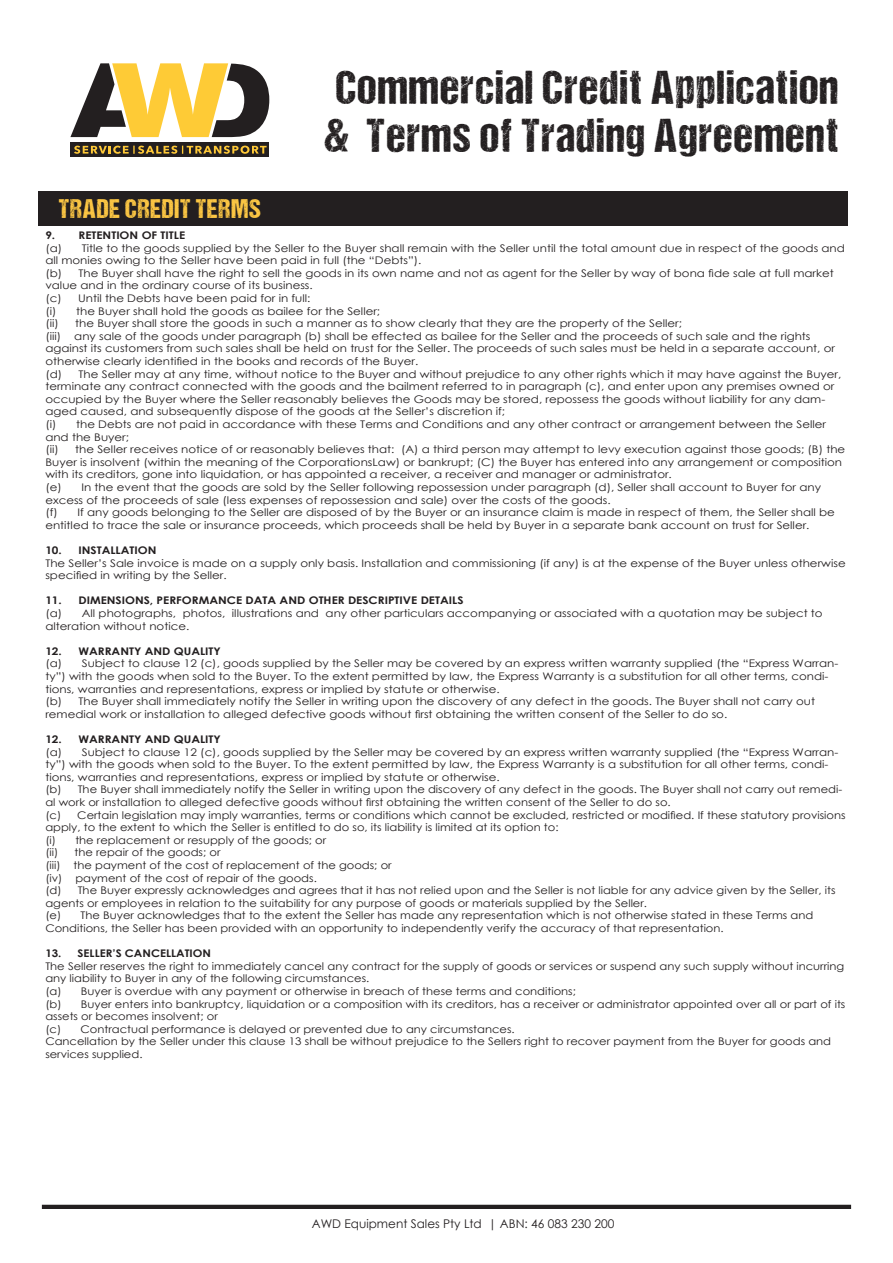
<style>
.page{position:relative;width:893px;height:1263px;background:#fff}
.page>*{position:absolute;margin:0;border:0;box-sizing:border-box;transform-origin:0 0}
.t1{font:47.7px/47.7px "DCC Ash";letter-spacing:.03em;color:#231f20}
.t2{font:27px "DCC Ash";letter-spacing:.03em;color:#fec844}
.t3{font:12px "Century Gothic";color:#231f20}
.t4{font:10.5px/12.6px "Century Gothic";color:#231f20;scale:1.13 1}
.t5{font:10.5px/12.6px "Century Gothic";color:#231f20;scale:1.1 1}
.t6{font:700 10.5px "Century Gothic";color:#231f20;scale:1.13 1}
.t7{font:700 10.5px "Century Gothic";color:#231f20;scale:1.1 1}
</style>
<div class="page">
<hr style="left:42px;top:1205px;width:809px;height:4px;background:#231f20">
<div style="left:38px;top:191px;width:809px;height:34px;background:#231f20"></div>
<svg style="left:70px;top:63px;width:199px;height:74px"></svg>
<div style="left:70px;top:142px;width:199px;height:15px;background:#231f20"></div>
<svg style="left:74px;top:146px;width:193px;height:8px"></svg>
<h2 class="t2" style="left:59px;top:194px;width:204px">TRADE CREDIT TERMS</h2>
<h1 class="t1" style="left:324px;top:63px;width:516px">Commercial Credit Application &amp; Terms of Trading Agreement</h1>
<p class="t6" style="left:45px;top:227px;width:125px">9. RETENTION OF TITLE</p>
<p class="t4" style="left:45px;top:241px;width:709px">(a) Title to the goods supplied by the Seller to the Buyer shall remain with the Seller until the total amount due in respect of the goods and all monies owing to the Seller have been paid in full (the “Debts”).<br>(b) The Buyer shall have the right to sell the goods in its own name and not as agent for the Seller by way of bona fide sale at full market value and in the ordinary course of its business.<br>(c) Until the Debts have been paid for in full:<br>(i) the Buyer shall hold the goods as bailee for the Seller;<br>(ii)</p>
<p class="t4" style="left:45px;top:317px;width:706px;text-indent:30px">the Buyer shall store the goods in such a manner as to show clearly that they are the property of the Seller;<br>(iii) any sale of the goods under paragraph (b) shall be effected as bailee for the Seller and the proceeds of such sale and the rights against its customers from such sales shall be held on trust for the Seller. The proceeds of such sales must be held in a separate account, or otherwise clearly identified in the books and records of the Buyer.<br>(d) The Seller may at any time, without notice to the Buyer and without prejudice to any other rights which it may have against the Buyer, terminate any contract connected with the goods and the bailment referred to in paragraph (c), and enter upon any premises owned or occupied by the Buyer where the Seller reasonably believes the Goods may be stored, repossess the goods without liability for any dam&shy;aged caused, and subsequently dispose of the goods at the Seller’s discretion if;<br>(i) the Debts are not paid in accordance with these Terms and Conditions and any other contract or arrangement between the Seller and the Buyer;<br>(ii)</p>
<p class="t4" style="left:45px;top:443px;width:709px;text-indent:30px">the Seller receives notice of or reasonably believes that: (A) a third person may attempt to levy execution against those goods; (B) the Buyer is insolvent (within the meaning of the CorporationsLaw) or bankrupt; (C) the Buyer has entered into any arrangement or composition with its creditors, gone into liquidation, or has appointed a receiver, a receiver and manager or administrator.<br>(e) In the event that the goods are sold by the Seller following repossession under paragraph (d), Seller shall account to Buyer for any excess of the proceeds of sale (less expenses of repossession and sale) over the costs of the goods.<br>(f) If any goods belonging to the Seller are disposed of by the Buyer or an insurance claim is made in respect of them, the Seller shall be entitled to trace the sale or insurance proceeds, which proceeds shall be held by Buyer in a separate bank account on trust for Seller.</p>
<p class="t6" style="left:45px;top:542px;width:100px">10. INSTALLATION</p>
<p class="t4" style="left:45px;top:556px;width:710px">The Seller’s Sale invoice is made on a supply only basis. Installation and commissioning (if any) is at the expense of the Buyer unless otherwise specified in writing by the Seller.</p>
<p class="t6" style="left:45px;top:593px;width:372px">11. DIMENSIONS, PERFORMANCE DATA AND OTHER DESCRIPTIVE DETAILS</p>
<p class="t4" style="left:45px;top:607px;width:689px">(a) All photographs, photos, illustrations and any other particulars accompanying or associated with a quotation may be subject to alteration without notice.</p>
<p class="t6" style="left:45px;top:643px;width:157px">12. WARRANTY AND QUALITY</p>
<p class="t4" style="left:45px;top:657px;width:703px">(a) Subject to clause 12 (c), goods supplied by the Seller may be covered by an express written warranty supplied (the “Express Warran&shy;ty”) with the goods when sold to the Buyer. To the extent permitted by law, the Express Warranty is a substitution for all other terms, condi&shy;tions, warranties and representations, express or implied by statute or otherwise.<br>(b) The Buyer shall immediately notify the Seller in writing upon the discovery of any defect in the goods. The Buyer shall not carry out remedial work or installation to alleged defective goods without first obtaining the written consent of the Seller to do so.</p>
<p class="t6" style="left:45px;top:731px;width:157px">12. WARRANTY AND QUALITY</p>
<p class="t4" style="left:45px;top:745px;width:710px">(a) Subject to clause 12 (c), goods supplied by the Seller may be covered by an express written warranty supplied (the “Express Warran&shy;ty”) with the goods when sold to the Buyer. To the extent permitted by law, the Express Warranty is a substitution for all other terms, condi&shy;tions, warranties and representations, express or implied by statute or otherwise.<br>(b) The Buyer shall immediately notify the Seller in writing upon the discovery of any defect in the goods. The Buyer shall not carry out remedi&shy;al work or installation to alleged defective goods without first obtaining the written consent of the Seller to do so.<br>(c) Certain legislation may imply warranties, terms or conditions which cannot be excluded, restricted or modified. If these statutory provisions apply, to the extent to which the Seller is entitled to do so, its liability is limited at its option to:<br>(i) the replacement or resupply of the goods; or<br>(ii)</p>
<p class="t5" style="left:45px;top:846px;width:720px;text-indent:29px">the repair of the goods; or<br>(iii) the payment of the cost of replacement of the goods; or<br>(iv) payment of the cost of repair of the goods.<br>(d) The Buyer expressly acknowledges and agrees that it has not relied upon and the Seller is not liable for any advice given by the Seller, its agents or employees in relation to the suitability for any purpose of goods or materials supplied by the Seller.<br>(e) The Buyer acknowledges that to the extent the Seller has made any representation which is not otherwise stated in these Terms and Conditions, the Seller has been provided with an opportunity to independently verify the accuracy of that representation.</p>
<p class="t7" style="left:45px;top:945px;width:152px">13. SELLER’S CANCELLATION</p>
<p class="t5" style="left:45px;top:959px;width:729px">The Seller reserves the right to immediately cancel any contract for the supply of goods or services or suspend any such supply without incurring any liability to Buyer in any of the following circumstances.<br>(a) Buyer is overdue with any payment or otherwise in breach of these terms and conditions;<br>(b) Buyer enters into bankruptcy, liquidation or a composition with its creditors, has a receiver or administrator appointed over all or part of its assets or becomes insolvent; or<br>(c) Contractual performance is delayed or prevented due to any circumstances.<br>Cancellation by the Seller under this clause 13 shall be without prejudice to the Sellers right to recover payment from the Buyer for goods and services supplied.</p>
<p class="t3" style="left:312px;top:1215px;width:304px">AWD Equipment Sales Pty Ltd | ABN: 46 083 230 200</p>
</div>
